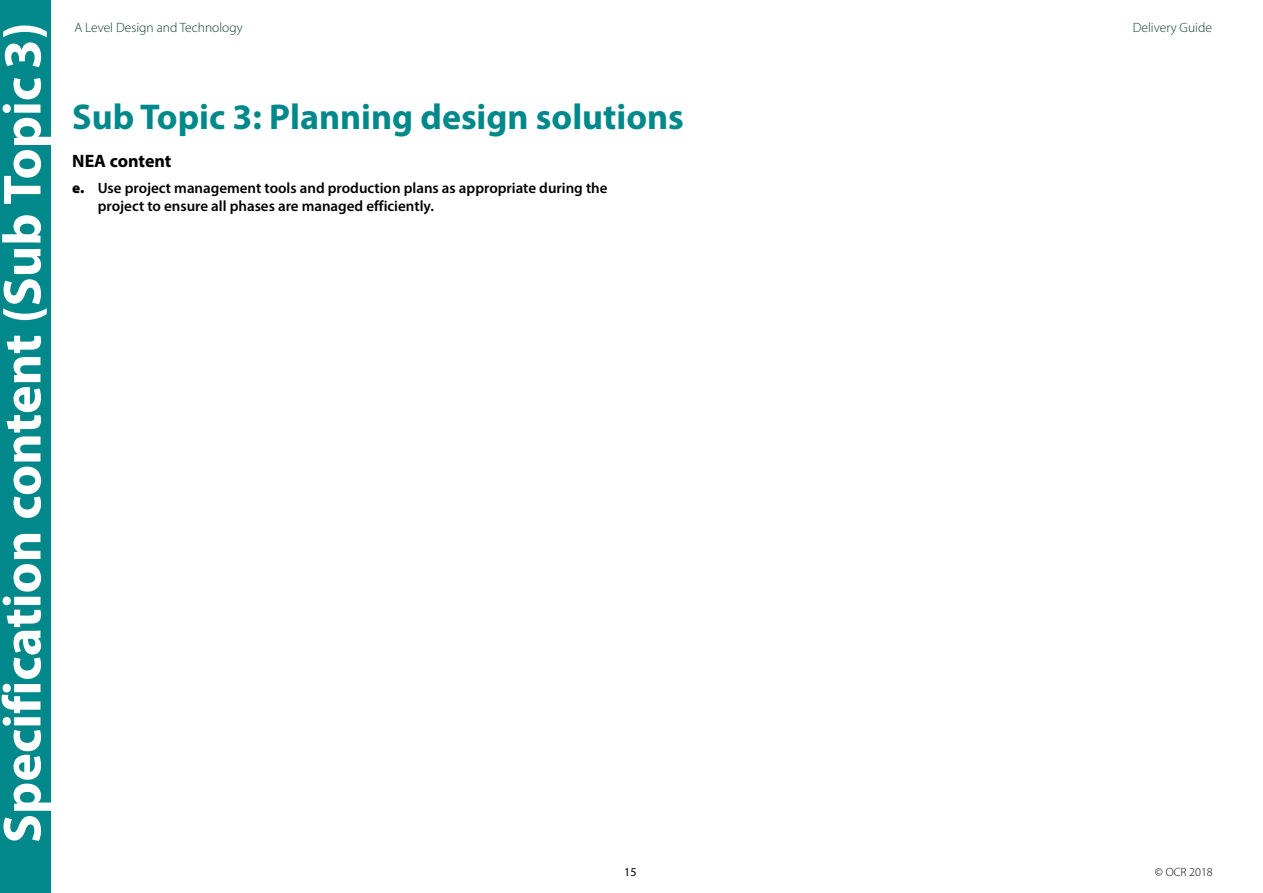
<style>
.page{position:relative;width:1263px;height:893px;background:#fff}
.page>*{position:absolute;margin:0;border:0;box-sizing:border-box;transform-origin:0 0}
.Left_heading_white{font:700 54px "Myriad Pro";color:#fff}
.Header_2{font:700 36px "Myriad Pro";color:#00888b}
.Body__bold{font:700 18px "Myriad Pro";letter-spacing:-.005em;color:#000}
.abc{font:600 15px/18px "Myriad Pro";color:#000}
.t1{font:300 13.5px "Myriad Pro";color:#0e3d2e}
.t2{font:300 12px "Myriad Pro";color:#000}
.t3{font:12px "Myriad Pro";color:#000}
.s1{font-weight:900}
</style>
<div class="page">
<div style="left:0;top:0;width:51px;height:893px;background:#00888b"></div>
<p class="Left_heading_white" style="left:-13px;top:843px;width:822px;rotate:-90deg">Specification content (Sub Topic 3)</p>
<p class="t1" style="left:74px;top:20px;width:170px">A Level Design and Technology</p>
<p class="Header_2" style="left:72px;top:93px;width:613px">Sub Topic 3: Planning design solutions</p>
<p class="Body__bold" style="left:72px;top:149px;width:101px">NEA content</p>
<p class="abc" style="left:98px;top:179px;width:511px;text-indent:-26px"><span class="s1">e.</span> Use project management tools and production plans as appropriate during the project to ensure all phases are managed efficiently.</p>
<p class="t3" style="left:624px;top:865px;width:14px">15</p>
<p class="t1" style="left:1133px;top:20px;width:81px">Delivery Guide</p>
<p class="t2" style="left:1155px;top:865px;width:59px">© OCR 2018</p>
</div>
